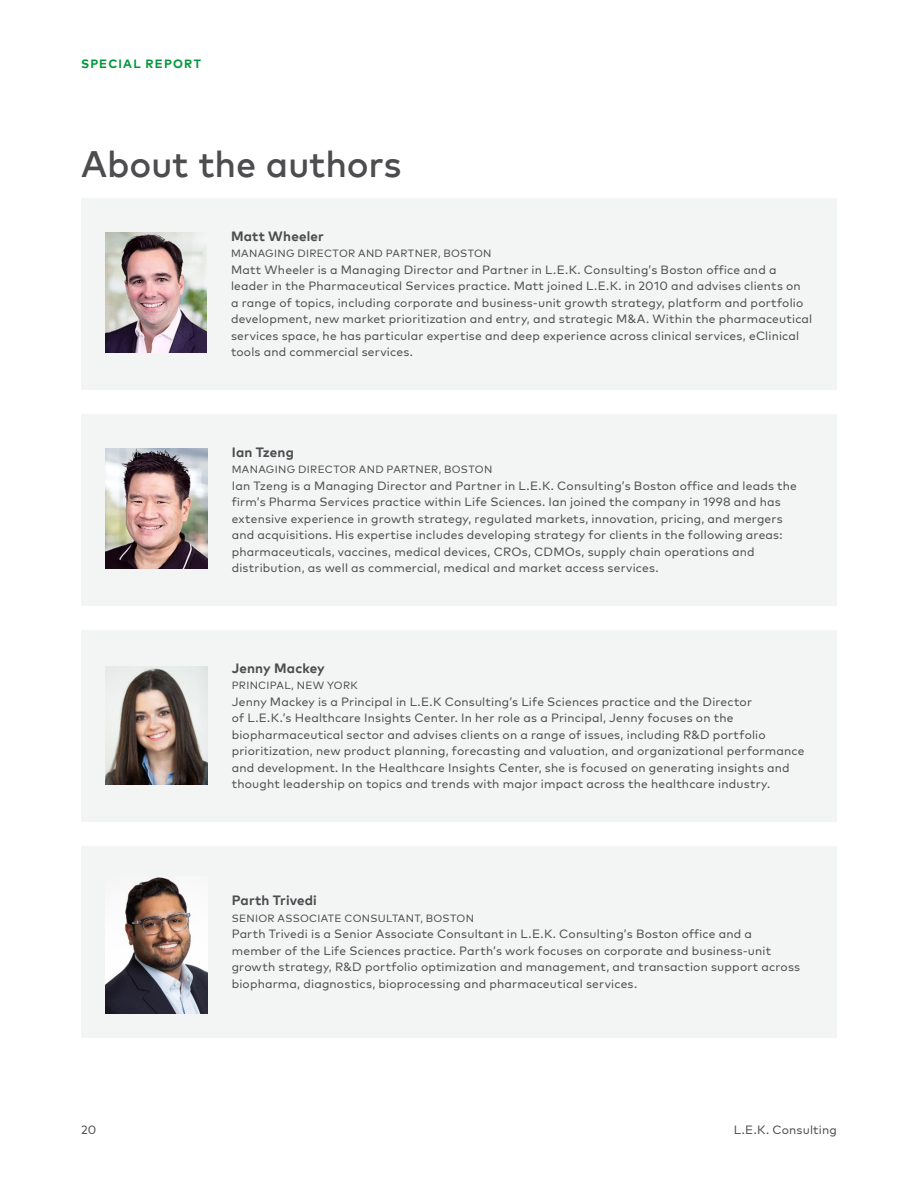
<style>
.page{position:relative;width:918px;height:1188px;background:#fff}
.page>*{position:absolute;margin:0;border:0;box-sizing:border-box;transform-origin:0 0}
.Section_Header{font:500 36px "Mark Pro";letter-spacing:-.005em;color:#4d4d4f}
.Author_Name{font:700 13.5px "Mark Pro";letter-spacing:.01em;color:#4d4d4f}
.Caption_8_11{font:12px/16.5px "Mark Pro";letter-spacing:.015em;color:#4d4d4f}
.t1{font:700 12px "Mark Pro";letter-spacing:.1em;color:#00973a}
.Author_Title{font:10.5px "Mark Pro";letter-spacing:.03em;color:#4d4d4f}
</style>
<div class="page">
<div style="left:81px;top:630px;width:756px;height:192px;background:#f3f5f5"></div>
<img style="left:106px;top:667px;width:102px;height:117px">
<div style="left:81px;top:846px;width:756px;height:192px;background:#f3f5f5"></div>
<img style="left:106px;top:877px;width:102px;height:136px">
<div style="left:81px;top:414px;width:756px;height:192px;background:#f3f5f5"></div>
<img style="left:106px;top:448px;width:102px;height:120px">
<div style="left:81px;top:198px;width:756px;height:192px;background:#f3f5f5"></div>
<img style="left:105px;top:233px;width:102px;height:120px">
<p class="t1" style="left:81px;top:54px;width:121px">SPECIAL REPORT</p>
<p class="Section_Header" style="left:81px;top:137px;width:322px">About the authors</p>
<p class="Author_Name" style="left:231px;top:226px;width:94px">Matt Wheeler</p>
<p class="Author_Title" style="left:231px;top:246px;width:262px">MANAGING DIRECTOR AND PARTNER, BOSTON</p>
<p class="Caption_8_11" style="left:231px;top:261px;width:583px">Matt Wheeler is a Managing Director and Partner in L.E.K. Consulting’s Boston office and a leader in the Pharmaceutical Services practice. Matt joined L.E.K. in 2010 and advises clients on<br>a range of topics, including corporate and business-unit growth strategy, platform and portfolio development, new market prioritization and entry, and strategic M&amp;A. Within the pharmaceutical services space, he has particular expertise and deep experience across clinical services, eClinical tools and commercial services.</p>
<p class="Author_Name" style="left:232px;top:442px;width:64px">Ian Tzeng</p>
<p class="Author_Title" style="left:232px;top:462px;width:262px">MANAGING DIRECTOR AND PARTNER, BOSTON</p>
<p class="Caption_8_11" style="left:232px;top:477px;width:567px">Ian Tzeng is a Managing Director and Partner in L.E.K. Consulting’s Boston office and leads the firm’s Pharma Services practice within Life Sciences. Ian joined the company in 1998 and has extensive experience in growth strategy, regulated markets, innovation, pricing, and mergers and acquisitions. His expertise includes developing strategy for clients in the following areas: pharmaceuticals, vaccines, medical devices, CROs, CDMOs, supply chain operations and distribution, as well as commercial, medical and market access services.</p>
<p class="Author_Name" style="left:232px;top:658px;width:94px">Jenny Mackey</p>
<p class="Author_Title" style="left:232px;top:678px;width:128px">PRINCIPAL, NEW YORK</p>
<p class="Caption_8_11" style="left:232px;top:693px;width:574px">Jenny Mackey is a Principal in L.E.K Consulting’s Life Sciences practice and the Director<br>of L.E.K.’s Healthcare Insights Center. In her role as a Principal, Jenny focuses on the biopharmaceutical sector and advises clients on a range of issues, including R&amp;D portfolio prioritization, new product planning, forecasting and valuation, and organizational performance and development. In the Healthcare Insights Center, she is focused on generating insights and thought leadership on topics and trends with major impact across the healthcare industry.</p>
<p class="Author_Name" style="left:232px;top:890px;width:87px">Parth Trivedi</p>
<p class="Author_Title" style="left:232px;top:910px;width:244px">SENIOR ASSOCIATE CONSULTANT, BOSTON</p>
<p class="Caption_8_11" style="left:232px;top:925px;width:570px">Parth Trivedi is a Senior Associate Consultant in L.E.K. Consulting’s Boston office and a member of the Life Sciences practice. Parth’s work focuses on corporate and business-unit growth strategy, R&amp;D portfolio optimization and management, and transaction support across biopharma, diagnostics, bioprocessing and pharmaceutical services.</p>
<p class="Caption_8_11" style="left:81px;top:1121px;width:17px">20</p>
<p class="Caption_8_11" style="left:734px;top:1121px;width:105px">L.E.K. Consulting</p>
</div>
